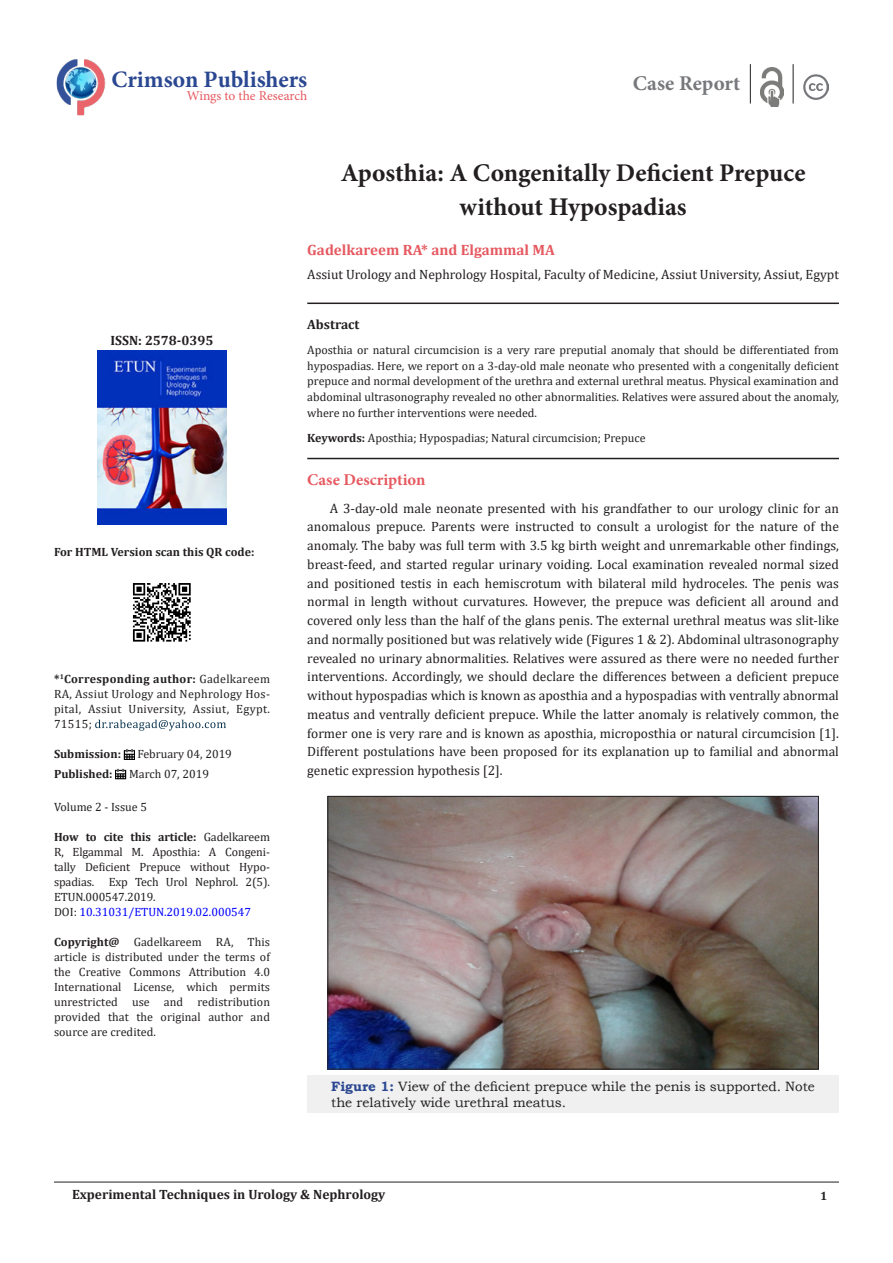
<style>
.page{position:relative;width:893px;height:1263px;background:#fff}
.page>*{position:absolute;margin:0;border:0;box-sizing:border-box;transform-origin:0 0}
.t1{font:700 25.5px/34.5px "Minion Pro";color:#231f20;text-align:center}
.t2{font:700 23.55px "Minion Pro";color:#2a4791}
.t3{font:700 21px "Minion Pro";letter-spacing:.005em;color:#76787b}
.t4{font:700 16.5px "Minion Pro";color:#e65960}
.t5{font:700 15px "Cambria";color:#e65960}
._04-OS-Author{font:13.5px/18.8px "Cambria";color:#231f20;text-align:justify}
.t6{font:13.5px/16.2px "Bookman Old Style";color:#231f20}
.t7{font:700 13.5px "Cambria";color:#231f20}
.t8{font:13.5px "Minion Pro";color:#e65960}
.t9{font:12px/15px "Cambria";color:#231f20;text-align:justify}
.t10{font:700 12px "Cambria";color:#231f20}
.t11{font:12px "Cambria";color:#00f}
.s1{font-weight:700}
.s2{color:#231f20}
.s3{font-weight:700;color:#2a4791}
</style>
<div class="page">
<hr style="left:54px;top:1182px;width:785px;height:1px;background:#231f20">
<hr style="left:307px;top:303px;width:532px;height:1px;background:#231f20">
<div style="left:307px;top:1075px;width:532px;height:38px;background:#f0f0f0"></div>
<img style="left:330px;top:798px;width:487px;height:269px">
<div style="left:328px;top:796px;width:491px;height:273px;border:1px solid #231f20"></div>
<img style="left:56px;top:59px;width:50px;height:57px">
<hr style="left:750px;top:64px;width:1px;height:40px;background:#231f20">
<img style="left:760px;top:67px;width:23px;height:40px">
<hr style="left:793px;top:64px;width:1px;height:40px;background:#231f20">
<img style="left:803px;top:74px;width:26px;height:26px">
<svg style="left:95px;top:720px;width:131px;height:11px"></svg>
<svg style="left:124px;top:749px;width:11px;height:11px"></svg>
<svg style="left:115px;top:768px;width:11px;height:11px"></svg>
<img style="left:97px;top:351px;width:130px;height:173px">
<img style="left:132px;top:583px;width:59px;height:59px">
<hr style="left:307px;top:458px;width:532px;height:1px;background:#231f20">
<p class="t2" style="left:111px;top:63px;width:197px">Crimson Publishers</p>
<p class="t8" style="left:187px;top:87px;width:122px">Wings to the Research</p>
<p class="t3" style="left:633px;top:69px;width:109px">Case Report</p>
<p class="t7" style="left:110px;top:331px;width:104px">ISSN: 2578-0395</p>
<p class="t10" style="left:54px;top:543px;width:202px">For HTML Version scan this QR code:</p>
<p class="t9" style="left:54px;top:671px;width:217px"><span class="s1">*</span><sup>1</sup><span class="s1">Corresponding author:</span> Gadelkareem RA, Assiut Urology and Nephrology Hos&shy;pital, Assiut University, Assiut, Egypt.<br>71515;</p>
<p class="t10" style="left:54px;top:745px;width:69px">Submission:</p>
<p class="t9" style="left:137px;top:746px;width:96px">February 04, 2019</p>
<p class="t10" style="left:54px;top:765px;width:60px">Published:</p>
<p class="t9" style="left:129px;top:766px;width:81px">March 07, 2019</p>
<p class="t9" style="left:54px;top:800px;width:95px">Volume 2 - Issue 5</p>
<p class="t9" style="left:54px;top:829px;width:218px"><span class="s1">How to cite this article:</span> Gadelkareem R, Elgammal M. Aposthia: A Congeni&shy;tally Deficient Prepuce without Hypo&shy;spadias. Exp Tech Urol Nephrol. 2(5).<br>ETUN.000547.2019.</p>
<p class="t11" style="left:54px;top:905px;width:199px"><span class="s2">DOI:</span> 10.31031/ETUN.2019.02.000547</p>
<p class="t9" style="left:54px;top:934px;width:218px"><span class="s1">Copyright@</span> Gadelkareem RA, This article is distributed under the terms of the Creative Commons Attribution 4.0<br>International License, which permits unrestricted use and redistribution provided that the original author and source are credited.</p>
<p class="t1" style="left:341px;top:155px;width:466px">Aposthia: A Congenitally Deficient Prepuce without Hypospadias</p>
<p class="t5" style="left:307px;top:239px;width:249px">Gadelkareem RA* and Elgammal MA</p>
<p class="_04-OS-Author" style="left:307px;top:265px;width:533px">Assiut Urology and Nephrology Hospital, Faculty of Medicine, Assiut University, Assiut, Egypt</p>
<p class="t7" style="left:307px;top:315px;width:54px">Abstract</p>
<p class="t9" style="left:307px;top:342px;width:533px;line-height:15.8px">Aposthia or natural circumcision is a very rare preputial anomaly that should be differentiated from hypospadias. Here, we report on a 3-day-old male neonate who presented with a congenitally deficient prepuce and normal development of the urethra and external urethral meatus. Physical examination and abdominal ultrasonography revealed no other abnormalities. Relatives were assured about the anomaly, where no further interventions were needed.</p>
<p class="t9" style="left:307px;top:430px;width:340px"><span class="s1">Keywords:</span> Aposthia; Hypospadias; Natural circumcision; Prepuce</p>
<p class="t4" style="left:307px;top:468px;width:120px">Case Description</p>
<p class="_04-OS-Author" style="left:307px;top:499px;width:533px;text-indent:22px">A 3-day-old male neonate presented with his grandfather to our urology clinic for an anomalous prepuce. Parents were instructed to consult a urologist for the nature of the anomaly. The baby was full term with 3.5 kg birth weight and unremarkable other findings, breast-feed, and started regular urinary voiding. Local examination revealed normal sized and positioned testis in each hemiscrotum with bilateral mild hydroceles. The penis was normal in length without curvatures. However, the prepuce was deficient all around and covered only less than the half of the glans penis. The external urethral meatus was slit-like and normally positioned but was relatively wide (Figures 1 &amp; 2). Abdominal ultrasonography revealed no urinary abnormalities. Relatives were assured as there were no needed further interventions. Accordingly, we should declare the differences between a deficient prepuce without hypospadias which is known as aposthia and a hypospadias with ventrally abnormal meatus and ventrally deficient prepuce. While the latter anomaly is relatively common, the former one is very rare and is known as aposthia, microposthia or natural circumcision [1].<br>Different postulations have been proposed for its explanation up to familial and abnormal genetic expression hypothesis [2].</p>
<p class="t6" style="left:331px;top:1078px;width:485px"><span class="s3">Figure 1:</span> View of the deficient prepuce while the penis is supported. Note the relatively wide urethral meatus.</p>
<p class="t7" style="left:72px;top:1185px;width:315px">Experimental Techniques in Urology &amp; Nephrology</p>
<p class="t10" style="left:820px;top:1187px;width:9px">1</p>
</div>
